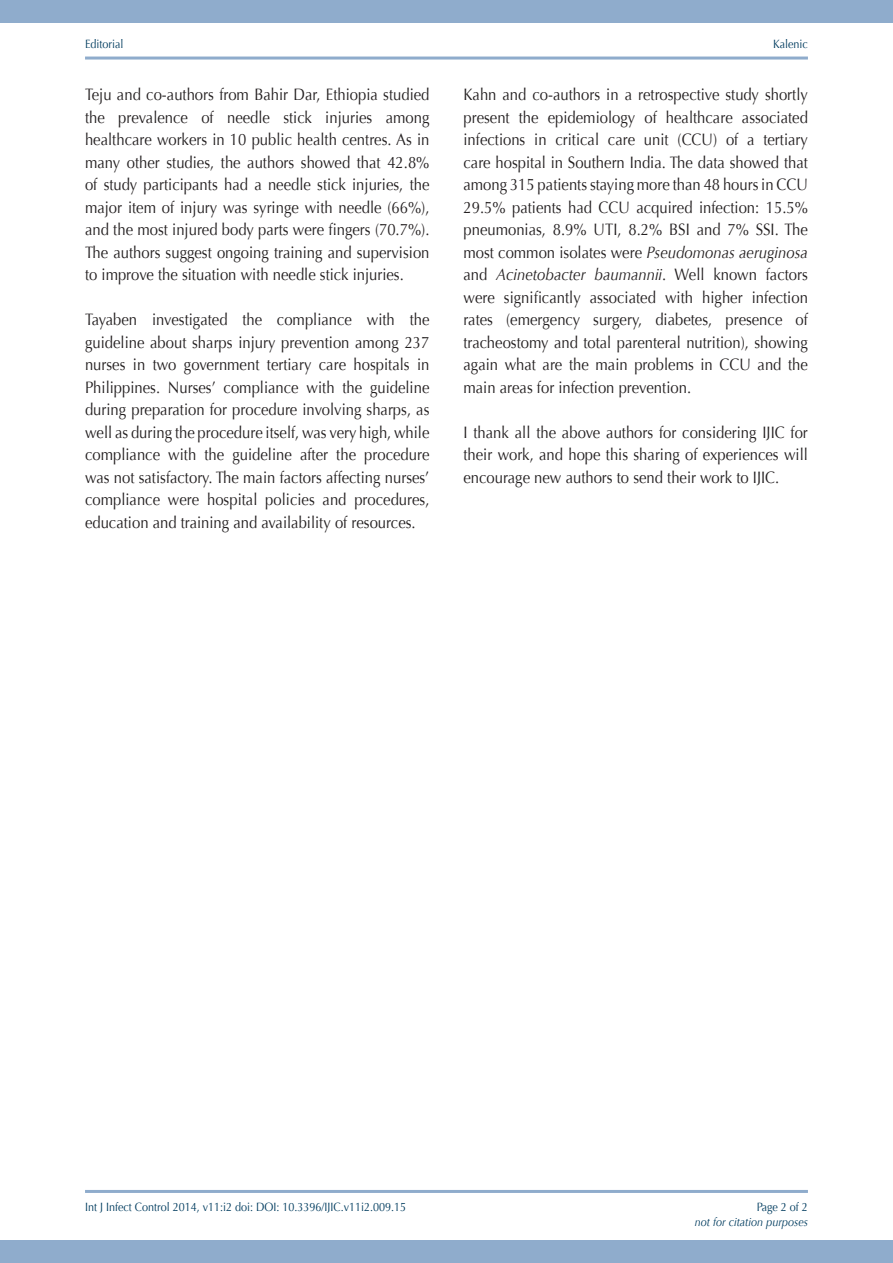
<style>
.page{position:relative;width:893px;height:1263px;background:#fff}
.page>*{position:absolute;margin:0;border:0;box-sizing:border-box;transform-origin:0 0}
.bodytext{font:16.5px/22.5px "Optima";color:#231f20;text-align:justify;scale:.9 1}
.t1{font:12px "Optima";color:#003c5f;scale:.9 1}
.t2{font:italic 12px "Optima";color:#003c5f;scale:.9 1}
.s1{font-style:italic}
</style>
<div class="page">
<div style="left:0;top:0;width:893px;height:23px;background:#8faccc"></div>
<div style="left:0;top:1240px;width:893px;height:23px;background:#8faccc"></div>
<hr style="left:85px;top:1190px;width:723px;height:3px;background:#8faccc">
<hr style="left:85px;top:57px;width:723px;height:3px;background:#8faccc">
<p class="t1" style="left:85px;top:37px;width:44px">Editorial</p>
<p class="t1" style="left:773px;top:37px;width:40px">Kalenic</p>
<p class="bodytext" style="left:85px;top:84px;width:384px">Teju and co-authors from Bahir Dar, Ethiopia studied the prevalence of needle stick injuries among healthcare workers in 10 public health centres. As in many other studies, the authors showed that 42.8% of study participants had a needle stick injuries, the major item of injury was syringe with needle (66%), and the most injured body parts were fingers (70.7%).<br>The authors suggest ongoing training and supervision to improve the situation with needle stick injuries.</p>
<p class="bodytext" style="left:85px;top:309px;width:384px">Tayaben investigated the compliance with the guideline about sharps injury prevention among 237 nurses in two government tertiary care hospitals in Philippines. Nurses’ compliance with the guideline during preparation for procedure involving sharps, as well as during the procedure itself, was very high, while compliance with the guideline after the procedure was not satisfactory. The main factors affecting nurses’ compliance were hospital policies and procedures, education and training and availability of resources.</p>
<p class="bodytext" style="left:463px;top:84px;width:384px">Kahn and co-authors in a retrospective study shortly present the epidemiology of healthcare associated infections in critical care unit (CCU) of a tertiary care hospital in Southern India. The data showed that among 315 patients staying more than 48 hours in CCU 29.5% patients had CCU acquired infection: 15.5% pneumonias, 8.9% UTI, 8.2% BSI and 7% SSI. The most common isolates were <span class="s1">Pseudomonas aeruginosa </span>and <span class="s1">Acinetobacter baumannii</span>. Well known factors were significantly associated with higher infection rates (emergency surgery, diabetes, presence of tracheostomy and total parenteral nutrition), showing again what are the main problems in CCU and the main areas for infection prevention.</p>
<p class="bodytext" style="left:463px;top:421px;width:384px">I thank all the above authors for considering IJIC for their work, and hope this sharing of experiences will encourage new authors to send their work to IJIC.</p>
<p class="t1" style="left:85px;top:1200px;width:358px">Int J Infect Control 2014, v11:i2 doi: DOI: 10.3396/IJIC.v11i2.009.15</p>
<p class="t1" style="left:757px;top:1200px;width:58px">Page 2 of 2</p>
<p class="t2" style="left:695px;top:1215px;width:127px">not for citation purposes</p>
</div>
